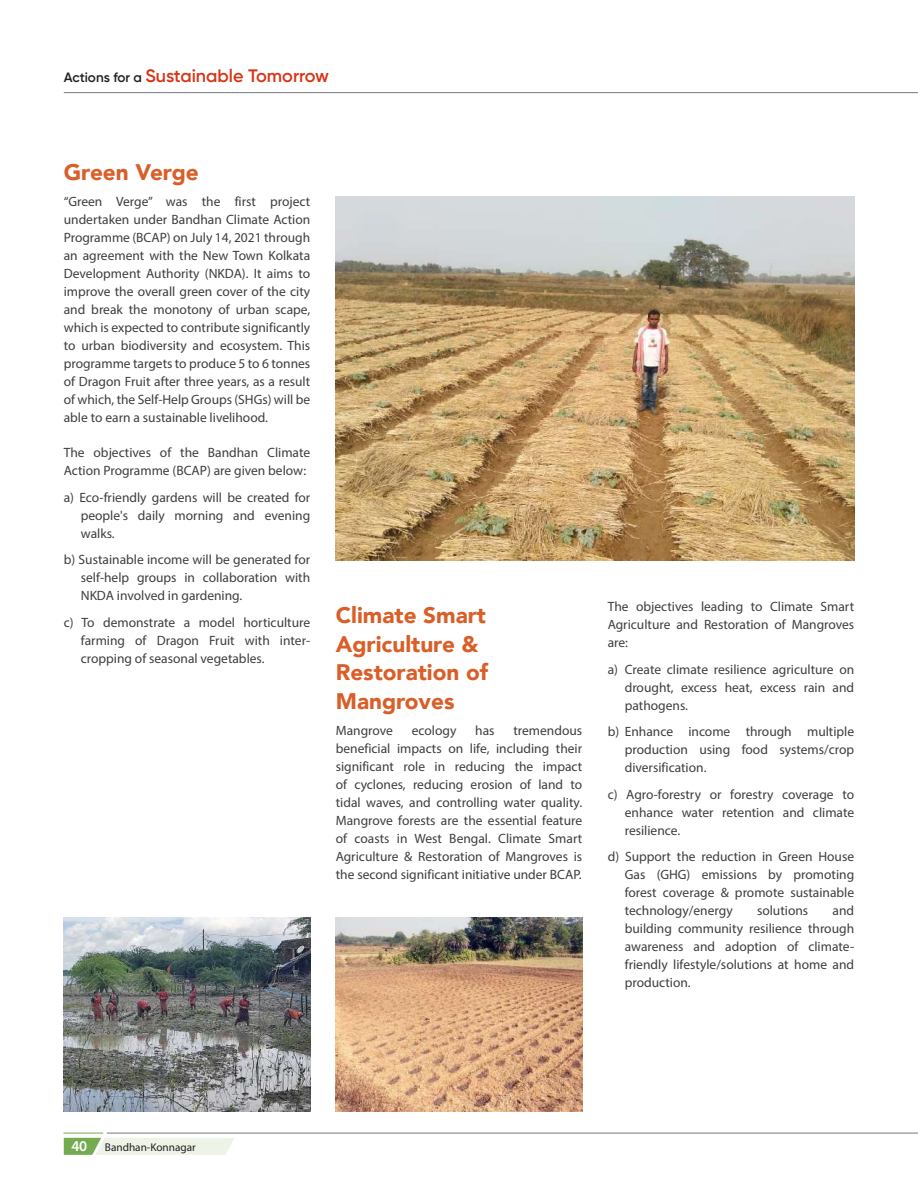
<style>
.page{position:relative;width:918px;height:1188px;background:#fff}
.page>*{position:absolute;margin:0;border:0;box-sizing:border-box;transform-origin:0 0}
.t1{font:900 22.5px/28.5px "Avenir";color:#d95e28}
.t2{font:600 18px "Gilroy";color:#d83516}
.t3{font:13.5px/18px "Myriad Pro";color:#3e3e3f;text-align:justify}
.t4{font:11.25px "Myriad Pro";color:#231f20}
.s1{font-size:13.5px;color:#231f20}
.s2{font-weight:600;font-size:15px;color:#fff}
</style>
<div class="page">
<img style="left:336px;top:197px;width:518px;height:363px">
<img style="left:64px;top:918px;width:246px;height:193px">
<img style="left:336px;top:918px;width:246px;height:193px">
<svg style="left:64px;top:1138px;width:170px;height:17px;background:#d7e5cc"></svg>
<hr style="left:63px;top:1133px;width:40px;height:1px;background:#74ab50">
<hr style="left:107px;top:1133px;width:811px;height:1px;background:#76787b">
<hr style="left:64px;top:92px;width:854px;height:1px;background:#76787b">
<h2 class="t2" style="left:64px;top:65px;width:267px"><span class="s1">Actions for a</span> Sustainable Tomorrow</h2>
<h1 class="t1" style="left:64px;top:157px;width:137px">Green Verge</h1>
<p class="t3" style="left:64px;top:193px;width:248px">“Green Verge” was the first project undertaken under Bandhan Climate Action Programme (BCAP) on July 14, 2021 through an agreement with the New Town Kolkata Development Authority (NKDA). It aims to improve the overall green cover of the city and break the monotony of urban scape, which is expected to contribute significantly to urban biodiversity and ecosystem. This programme targets to produce 5 to 6 tonnes of Dragon Fruit after three years, as a result of which, the Self-Help Groups (SHGs) will be able to earn a sustainable livelihood.</p>
<p class="t3" style="left:64px;top:444px;width:248px">The objectives of the Bandhan Climate<br>Action Programme (BCAP) are given below:</p>
<p class="t3" style="left:81px;top:488px;width:231px;text-indent:-17px">a) Eco-friendly gardens will be created for people's daily morning and evening walks.</p>
<p class="t3" style="left:81px;top:551px;width:231px;text-indent:-17px">b) Sustainable income will be generated for self-help groups in collaboration with NKDA involved in gardening.</p>
<p class="t3" style="left:81px;top:613px;width:231px;text-indent:-17px">c) To demonstrate a model horticulture farming of Dragon Fruit with inter&shy;cropping of seasonal vegetables.</p>
<h1 class="t1" style="left:336px;top:601px;width:154px">Climate Smart<br>Agriculture &amp;<br>Restoration of<br>Mangroves</h1>
<p class="t3" style="left:336px;top:722px;width:59px">Mangrove</p>
<p class="t3" style="left:412px;top:722px;width:46px">ecology</p>
<p class="t3" style="left:475px;top:722px;width:21px">has</p>
<p class="t3" style="left:336px;top:722px;width:248px;text-indent:178px">tremendous beneficial impacts on life, including their significant role in reducing the impact of cyclones, reducing erosion of land to tidal waves, and controlling water quality.<br>Mangrove forests are the essential feature of coasts in West Bengal. Climate Smart Agriculture &amp; Restoration of Mangroves is the second significant initiative under BCAP.</p>
<p class="t3" style="left:608px;top:597px;width:248px">The objectives leading to Climate Smart Agriculture and Restoration of Mangroves are:</p>
<p class="t3" style="left:625px;top:660px;width:231px;text-indent:-17px">a) Create climate resilience agriculture on drought, excess heat, excess rain and pathogens.</p>
<p class="t3" style="left:625px;top:722px;width:231px;text-indent:-17px">b) Enhance income through multiple production using food systems/crop diversification.</p>
<p class="t3" style="left:625px;top:785px;width:231px;text-indent:-17px">c) Agro-forestry or forestry coverage to enhance water retention and climate resilience.</p>
<p class="t3" style="left:625px;top:847px;width:231px;text-indent:-17px">d) Support the reduction in Green House Gas (GHG) emissions by promoting forest coverage &amp; promote sustainable technology/energy</p>
<p class="t3" style="left:625px;top:901px;width:231px;text-indent:208px">and building community resilience through awareness and adoption of climate&shy;friendly lifestyle/solutions at home and production.</p>
<p class="t3" style="left:757px;top:901px;width:53px">solutions</p>
<p class="t4" style="left:72px;top:1140px;width:126px"><span class="s2">40</span> Bandhan-Konnagar</p>
</div>
